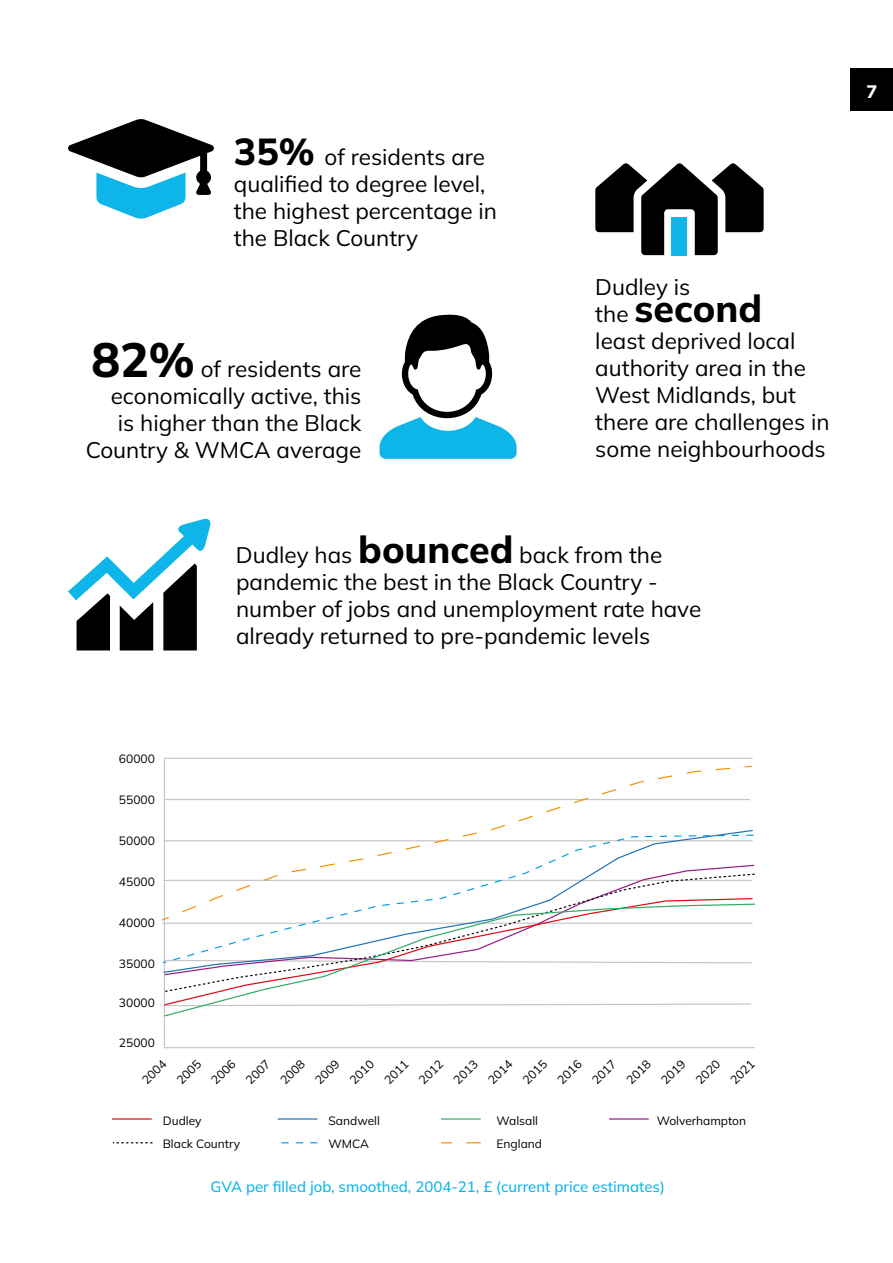
<style>
.page{position:relative;width:893px;height:1263px;background:#fff}
.page>*{position:absolute;margin:0;border:0;box-sizing:border-box;transform-origin:0 0}
.t1{font:800 37.5px "Mulish";color:#000}
.t2{font:22.5px/27px "Mulish";color:#000}
.t3{font:800 18px "Mulish";color:#fff}
.t4{font:500 15px "Mulish";color:#0eb5e9}
.t5{font:12px "Mulish";color:#000}
.s1{font-weight:800;font-size:37.5px}
.s2{font-weight:800;font-size:48px}
.s3{font-weight:400;font-size:22.5px}
</style>
<div class="page">
<div style="left:850px;top:68px;width:43px;height:43px;background:#000"></div>
<svg style="left:163px;top:757px;width:592px;height:292px"></svg>
<hr style="left:164px;top:799px;width:586px;height:1px;background:#c6c6c6">
<svg style="left:181px;top:766px;width:558px;height:63px"></svg>
<svg style="left:743px;top:765px;width:10px;height:3px"></svg>
<svg style="left:162px;top:829px;width:592px;height:134px"></svg>
<svg style="left:163px;top:864px;width:592px;height:33px"></svg>
<svg style="left:164px;top:873px;width:591px;height:30px"></svg>
<svg style="left:163px;top:897px;width:591px;height:6px"></svg>
<svg style="left:163px;top:903px;width:592px;height:114px"></svg>
<svg style="left:441px;top:1142px;width:40px;height:1px"></svg>
<hr style="left:441px;top:1118px;width:40px;height:1px;background:#2fac66">
<svg style="left:281px;top:1142px;width:36px;height:1px"></svg>
<svg style="left:113px;top:1142px;width:40px;height:1px"></svg>
<hr style="left:278px;top:1118px;width:39px;height:1px;background:#1d71b8">
<hr style="left:112px;top:1118px;width:40px;height:1px;background:#e30613">
<hr style="left:609px;top:1118px;width:40px;height:1px;background:#951b81">
<svg style="left:68px;top:518px;width:143px;height:132px"></svg>
<svg style="left:595px;top:163px;width:169px;height:92px"></svg>
<svg style="left:68px;top:119px;width:146px;height:100px"></svg>
<svg style="left:379px;top:314px;width:138px;height:145px"></svg>
<p class="t2" style="left:234px;top:143px;width:265px"><span class="s1">35%</span> of residents are qualified to degree level, the highest percentage in the Black Country</p>
<p class="t2" style="left:86px;top:355px;width:277px;text-align:right"><span class="s2">82%</span> of residents are economically active, this<br>is higher than the Black<br>Country &amp; WMCA average</p>
<p class="t2" style="left:595px;top:273px;width:97px">Dudley is</p>
<h1 class="t1" style="left:595px;top:282px;width:168px"><span class="s3">the</span> second</h1>
<p class="t2" style="left:595px;top:327px;width:236px">least deprived local authority area in the<br>West Midlands, but there are challenges in some neighbourhoods</p>
<p class="t2" style="left:236px;top:541px;width:467px">Dudley has <span class="s1">bounced</span> back from the pandemic the best in the Black Country - number of jobs and unemployment rate have already returned to pre-pandemic levels</p>
<p class="t3" style="left:866px;top:79px;width:12px">7</p>
<p class="t5" style="left:119px;top:751px;width:38px">60000</p>
<p class="t5" style="left:119px;top:791px;width:38px">55000</p>
<p class="t5" style="left:119px;top:832px;width:38px">50000</p>
<p class="t5" style="left:119px;top:874px;width:38px">45000</p>
<p class="t5" style="left:119px;top:914px;width:38px">40000</p>
<p class="t5" style="left:119px;top:955px;width:38px">35000</p>
<p class="t5" style="left:119px;top:994px;width:38px">30000</p>
<p class="t5" style="left:119px;top:1034px;width:38px">25000</p>
<p class="t5" style="left:138px;top:1076px;width:30px;rotate:-45deg">2004</p>
<p class="t5" style="left:173px;top:1076px;width:30px;rotate:-45deg">2005</p>
<p class="t5" style="left:207px;top:1076px;width:30px;rotate:-45deg">2006</p>
<p class="t5" style="left:242px;top:1076px;width:30px;rotate:-45deg">2007</p>
<p class="t5" style="left:277px;top:1076px;width:30px;rotate:-45deg">2008</p>
<p class="t5" style="left:311px;top:1076px;width:30px;rotate:-45deg">2009</p>
<p class="t5" style="left:346px;top:1076px;width:30px;rotate:-45deg">2010</p>
<p class="t5" style="left:380px;top:1076px;width:30px;rotate:-45deg">2011</p>
<p class="t5" style="left:415px;top:1076px;width:30px;rotate:-45deg">2012</p>
<p class="t5" style="left:450px;top:1076px;width:30px;rotate:-45deg">2013</p>
<p class="t5" style="left:484px;top:1076px;width:30px;rotate:-45deg">2014</p>
<p class="t5" style="left:519px;top:1076px;width:30px;rotate:-45deg">2015</p>
<p class="t5" style="left:553px;top:1076px;width:30px;rotate:-45deg">2016</p>
<p class="t5" style="left:588px;top:1076px;width:30px;rotate:-45deg">2017</p>
<p class="t5" style="left:623px;top:1076px;width:30px;rotate:-45deg">2018</p>
<p class="t5" style="left:657px;top:1076px;width:30px;rotate:-45deg">2019</p>
<p class="t5" style="left:692px;top:1076px;width:30px;rotate:-45deg">2020</p>
<p class="t5" style="left:727px;top:1076px;width:30px;rotate:-45deg">2021</p>
<p class="t5" style="left:163px;top:1113px;width:40px">Dudley</p>
<p class="t5" style="left:328px;top:1113px;width:53px">Sandwell</p>
<p class="t5" style="left:497px;top:1113px;width:43px">Walsall</p>
<p class="t5" style="left:657px;top:1113px;width:91px">Wolverhampton</p>
<p class="t5" style="left:163px;top:1136px;width:79px">Black Country</p>
<p class="t5" style="left:328px;top:1136px;width:42px">WMCA</p>
<p class="t5" style="left:497px;top:1136px;width:47px">England</p>
<p class="t4" style="left:210px;top:1176px;width:456px">GVA per filled job, smoothed, 2004-21, £ (current price estimates)</p>
</div>
